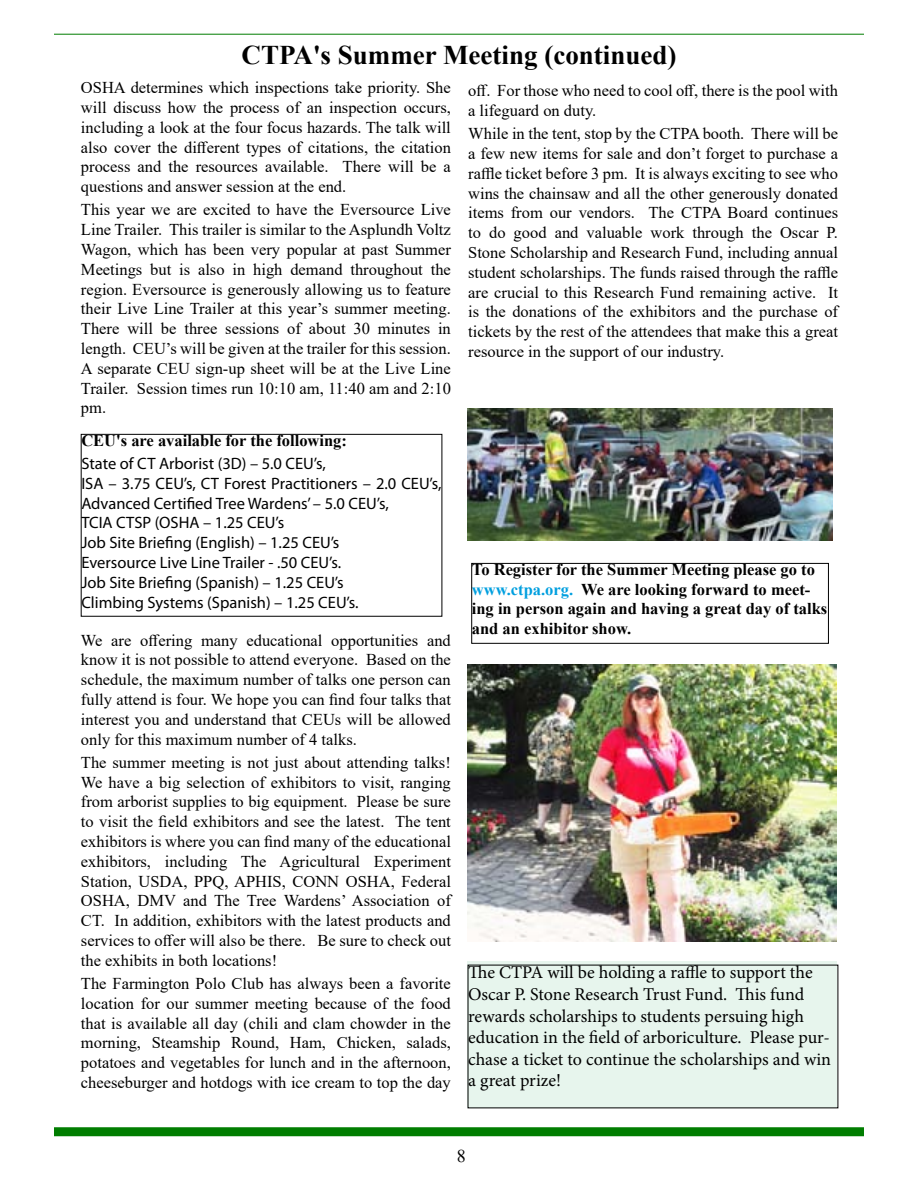
<style>
.page{position:relative;width:918px;height:1188px;background:#fff}
.page>*{position:absolute;margin:0;border:0;box-sizing:border-box;transform-origin:0 0}
.t1{font:700 27px "Times New Roman";color:#000}
.t2{font:18px/21.6px "Minion Pro";letter-spacing:-.005em;color:#000}
.t3{font:18px "Times New Roman";color:#000}
.t4{font:16.5px/19.8px "Times New Roman";color:#000;text-align:justify}
.t5{font:16.5px/19.8px "Myriad Pro";color:#000}
.t6{font:700 16.5px/19.8px "Times New Roman";color:#000}
.s1{color:#009fdf}
</style>
<div class="page">
<div style="left:54px;top:1127px;width:810px;height:9px;background:#007d00"></div>
<hr style="left:54px;top:34px;width:810px;height:1px;background:#007d00">
<div style="left:467px;top:961px;width:370px;height:147px;background:#e7f5ed"></div>
<div style="left:81px;top:434px;width:361px;height:182px;border:1px solid #000"></div>
<div style="left:472px;top:563px;width:357px;height:81px;border:1px solid #000"></div>
<img style="left:468px;top:665px;width:369px;height:276px">
<img style="left:468px;top:409px;width:364px;height:131px">
<h1 class="t1" style="left:242px;top:35px;width:436px">CTPA's Summer Meeting (continued)</h1>
<p class="t4" style="left:81px;top:77px;width:371px">OSHA determines which inspections take priority. She will discuss how the process of an inspection occurs, including a look at the four focus hazards. The talk will also cover the different types of citations, the citation process and the resources available. There will be a questions and answer session at the end.</p>
<p class="t4" style="left:81px;top:200px;width:371px">This year we are excited to have the Eversource Live Line Trailer. This trailer is similar to the Asplundh Voltz Wagon, which has been very popular at past Summer Meetings but is also in high demand throughout the region. Eversource is generously allowing us to feature their Live Line Trailer at this year’s summer meeting.<br>There will be three sessions of about 30 minutes in length. CEU’s will be given at the trailer for this session.<br>A separate CEU sign-up sheet will be at the Live Line Trailer. Session times run 10:10 am, 11:40 am and 2:10 pm.</p>
<p class="t4" style="left:468px;top:80px;width:371px">off. For those who need to cool off, there is the pool with a lifeguard on duty.</p>
<p class="t4" style="left:468px;top:123px;width:371px">While in the tent, stop by the CTPA booth. There will be a few new items for sale and don’t forget to purchase a raffle ticket before 3 pm. It is always exciting to see who wins the chainsaw and all the other generously donated items from our vendors. The CTPA Board continues to do good and valuable work through the Oscar P.<br>Stone Scholarship and Research Fund, including annual student scholarships. The funds raised through the raffle are crucial to this Research Fund remaining active. It is the donations of the exhibitors and the purchase of tickets by the rest of the attendees that make this a great resource in the support of our industry.</p>
<p class="t6" style="left:81px;top:430px;width:267px">CEU's are available for the following:</p>
<p class="t5" style="left:81px;top:453px;width:362px">State of CT Arborist (3D) – 5.0 CEU’s,<br>ISA – 3.75 CEU’s, CT Forest Practitioners – 2.0 CEU’s, Advanced Certified Tree Wardens’ – 5.0 CEU’s,<br>TCIA CTSP (OSHA – 1.25 CEU’s<br>Job Site Briefing (English) – 1.25 CEU’s<br>Eversource Live Line Trailer - .50 CEU’s.<br>Job Site Briefing (Spanish) – 1.25 CEU’s<br>Climbing Systems (Spanish) – 1.25 CEU’s.</p>
<p class="t6" style="left:472px;top:559px;width:357px">To Register for the Summer Meeting please go to <span class="s1">www.ctpa.org.</span> We are looking forward to meet&shy;ing in person again and having a great day of talks and an exhibitor show.</p>
<p class="t4" style="left:81px;top:630px;width:371px">We are offering many educational opportunities and know it is not possible to attend everyone. Based on the schedule, the maximum number of talks one person can fully attend is four. We hope you can find four talks that interest you and understand that CEUs will be allowed only for this maximum number of 4 talks.</p>
<p class="t4" style="left:81px;top:752px;width:371px">The summer meeting is not just about attending talks!<br>We have a big selection of exhibitors to visit, ranging from arborist supplies to big equipment. Please be sure to visit the field exhibitors and see the latest. The tent exhibitors is where you can find many of the educational exhibitors, including The Agricultural Experiment Station, USDA, PPQ, APHIS, CONN OSHA, Federal OSHA, DMV and The Tree Wardens’ Association of CT. In addition, exhibitors with the latest products and services to offer will also be there. Be sure to check out the exhibits in both locations!</p>
<p class="t4" style="left:81px;top:973px;width:371px">The Farmington Polo Club has always been a favorite location for our summer meeting because of the food that is available all day (chili and clam chowder in the morning, Steamship Round, Ham, Chicken, salads, potatoes and vegetables for lunch and in the afternoon, cheeseburger and hotdogs with ice cream to top the day</p>
<p class="t2" style="left:468px;top:962px;width:364px">The CTPA will be holding a raffle to support the Oscar P. Stone Research Trust Fund. This fund rewards scholarships to students persuing high education in the field of arboriculture. Please pur&shy;chase a ticket to continue the scholarships and win a great prize!</p>
<p class="t3" style="left:457px;top:1143px;width:10px">8</p>
</div>
